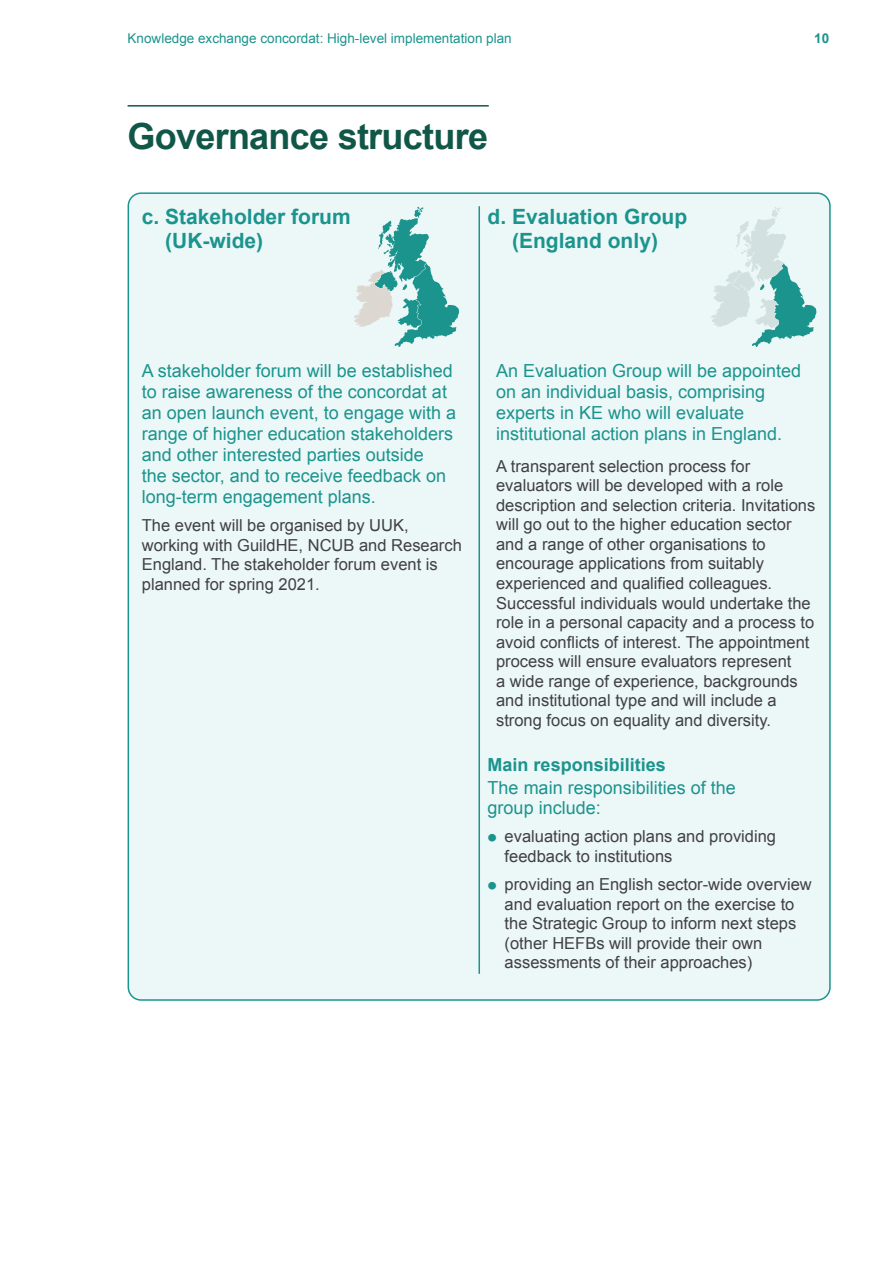
<style>
.page{position:relative;width:893px;height:1263px;background:#fff}
.page>*{position:absolute;margin:0;border:0;box-sizing:border-box;transform-origin:0 0}
.t1{font:700 36px "Arial";letter-spacing:-.02em;color:#115748}
.t2{font:700 21px/24px "Arial";color:#1b948d}
.t3{font:18px/21px "Arial";color:#1b948d}
.t4{font:700 18px "Arial";color:#1b948d}
.t5{font:16.5px/19.5px "Arial";color:#414042}
.t6{font:13.5px "Arial";color:#1b948d}
.t7{font:700 13.5px "Arial";color:#1b948d}
.s1{font-weight:700;font-size:27px;color:#1b948d}
</style>
<div class="page">
<hr style="left:128px;top:105px;width:361px;height:2px;background:#115748">
<div style="left:128px;top:193px;width:702px;height:807px;background:#ecf7f8;border-radius:13px"></div>
<svg style="left:354px;top:207px;width:105px;height:140px"></svg>
<svg style="left:711px;top:207px;width:105px;height:140px"></svg>
<hr style="left:478px;top:206px;width:2px;height:768px;background:#1b948d">
<p class="t6" style="left:128px;top:29px;width:386px">Knowledge exchange concordat: High-level implementation plan</p>
<p class="t7" style="left:814px;top:29px;width:17px">10</p>
<h1 class="t1" style="left:128px;top:113px;width:362px">Governance structure</h1>
<p class="t2" style="left:165px;top:205px;width:187px;text-indent:-23px">c. Stakeholder forum (UK-wide)</p>
<p class="t2" style="left:488px;top:205px;width:201px;text-align:center">d. Evaluation Group (England only)</p>
<p class="t3" style="left:142px;top:360px;width:316px">A stakeholder forum will be established to raise awareness of the concordat at an open launch event, to engage with a range of higher education stakeholders and other interested parties outside<br>the sector, and to receive feedback on long-term engagement plans.</p>
<p class="t5" style="left:142px;top:516px;width:322px">The event will be organised by UUK, working with GuildHE, NCUB and Research England. The stakeholder forum event is planned for spring 2021.</p>
<p class="t3" style="left:496px;top:360px;width:307px">An Evaluation Group will be appointed on an individual basis, comprising experts in KE who will evaluate institutional action plans in England.</p>
<p class="t5" style="left:496px;top:457px;width:321px">A transparent selection process for evaluators will be developed with a role description and selection criteria. Invitations will go out to the higher education sector and a range of other organisations to encourage applications from suitably experienced and qualified colleagues.<br>Successful individuals would undertake the role in a personal capacity and a process to avoid conflicts of interest. The appointment process will ensure evaluators represent<br>a wide range of experience, backgrounds and institutional type and will include a strong focus on equality and diversity.</p>
<p class="t4" style="left:488px;top:752px;width:180px">Main responsibilities</p>
<p class="t3" style="left:488px;top:778px;width:250px;line-height:19.5px">The main responsibilities of the group include:</p>
<p class="t5" style="left:505px;top:827px;width:273px;text-indent:-17px"><span class="s1">•</span> evaluating action plans and providing feedback to institutions</p>
<p class="t5" style="left:505px;top:875px;width:309px;text-indent:-17px"><span class="s1">•</span> providing an English sector-wide overview and evaluation report on the exercise to the Strategic Group to inform next steps (other HEFBs will provide their own assessments of their approaches)</p>
</div>
